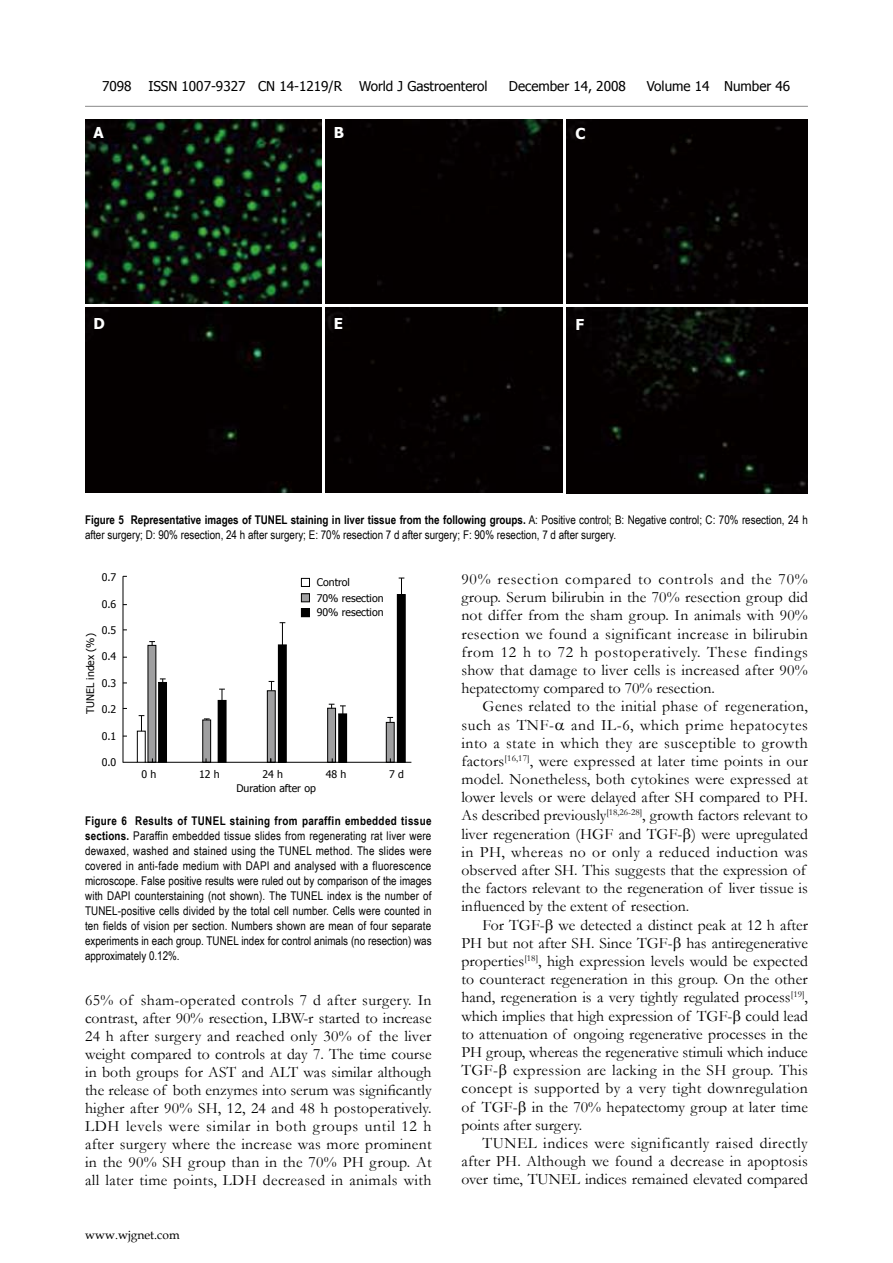
<style>
.page{position:relative;width:893px;height:1263px;background:#fff}
.page>*{position:absolute;margin:0;border:0;box-sizing:border-box;transform-origin:0 0}
.t1{font:15.75px/18.1px "Garamond";letter-spacing:.005em;color:#000;text-align:justify}
.t2{font:700 15px "Tahoma";color:#fff}
.t3{font:13.5px "Tahoma";color:#000}
.t4{font:12px/15px "Arial Narrow";color:#000;text-align:justify}
.t5{font:12px "Book Antiqua";color:#000}
.t6{font:10.5px/15.1px "Tahoma";color:#000}
.s1{font-weight:700}
</style>
<div class="page">
<hr style="left:85px;top:106px;width:723px;height:1px;background:#898989">
<div style="left:148px;top:645px;width:8px;height:117px;background:#9f9fa0"></div>
<div style="left:203px;top:720px;width:8px;height:42px;background:#9f9fa0"></div>
<div style="left:203px;top:720px;width:8px;height:42px;border:1px solid #000"></div>
<div style="left:267px;top:691px;width:8px;height:71px;background:#9f9fa0"></div>
<div style="left:267px;top:690px;width:8px;height:72px;border:1px solid #000"></div>
<div style="left:328px;top:708px;width:8px;height:54px;background:#9f9fa0"></div>
<div style="left:327px;top:708px;width:9px;height:54px;border:1px solid #000"></div>
<div style="left:386px;top:722px;width:8px;height:40px;background:#9f9fa0"></div>
<div style="left:386px;top:722px;width:8px;height:40px;border:1px solid #000"></div>
<hr style="left:123px;top:762px;width:288px;height:1px;background:#000">
<hr style="left:123px;top:576px;width:1px;height:186px;background:#000">
<div style="left:137px;top:731px;width:8px;height:31px;border:1px solid #000"></div>
<div style="left:159px;top:682px;width:8px;height:80px;background:#000"></div>
<div style="left:158px;top:682px;width:9px;height:80px;border:1px solid #000"></div>
<div style="left:218px;top:700px;width:8px;height:62px;background:#000"></div>
<div style="left:278px;top:645px;width:8px;height:117px;background:#000"></div>
<div style="left:339px;top:714px;width:8px;height:48px;background:#000"></div>
<div style="left:338px;top:714px;width:9px;height:48px;border:1px solid #000"></div>
<div style="left:397px;top:595px;width:8px;height:167px;background:#000"></div>
<svg style="left:160px;top:679px;width:6px;height:5px"></svg>
<svg style="left:219px;top:689px;width:6px;height:11px"></svg>
<svg style="left:280px;top:622px;width:5px;height:23px"></svg>
<svg style="left:269px;top:681px;width:5px;height:9px"></svg>
<svg style="left:329px;top:704px;width:5px;height:4px"></svg>
<svg style="left:340px;top:706px;width:6px;height:13px"></svg>
<svg style="left:399px;top:578px;width:5px;height:17px"></svg>
<svg style="left:387px;top:717px;width:6px;height:5px"></svg>
<svg style="left:149px;top:641px;width:6px;height:4px"></svg>
<svg style="left:139px;top:715px;width:5px;height:16px"></svg>
<div style="left:301px;top:578px;width:9px;height:9px;border:1px solid #000"></div>
<div style="left:301px;top:594px;width:8px;height:8px;background:#9f9fa0"></div>
<div style="left:301px;top:593px;width:9px;height:9px;border:1px solid #000"></div>
<div style="left:301px;top:609px;width:8px;height:8px;background:#000"></div>
<div style="left:301px;top:608px;width:9px;height:9px;border:1px solid #000"></div>
<img style="left:85px;top:119px;width:237px;height:184px">
<div style="left:326px;top:119px;width:237px;height:184px;background:#040000"></div>
<div style="left:567px;top:119px;width:240px;height:184px;background:#040000"></div>
<div style="left:85px;top:308px;width:237px;height:184px;background:#040000"></div>
<div style="left:326px;top:308px;width:237px;height:184px;background:#040000"></div>
<img style="left:567px;top:308px;width:240px;height:185px">
<p class="t3" style="left:102px;top:77px;width:31px">7098</p>
<p class="t3" style="left:148px;top:77px;width:195px">ISSN 1007-9327 CN 14-1219/R</p>
<p class="t3" style="left:359px;top:77px;width:130px">World J Gastroenterol</p>
<p class="t3" style="left:509px;top:77px;width:118px">December 14, 2008</p>
<p class="t3" style="left:647px;top:77px;width:145px">Volume 14 Number 46</p>
<p class="t2" style="left:94px;top:122px;width:12px">A</p>
<p class="t2" style="left:334px;top:122px;width:12px">B</p>
<p class="t2" style="left:575px;top:123px;width:12px">C</p>
<p class="t2" style="left:94px;top:313px;width:13px">D</p>
<p class="t2" style="left:334px;top:313px;width:11px">E</p>
<p class="t2" style="left:575px;top:314px;width:10px">F</p>
<p class="t4" style="left:85px;top:511px;width:724px"><span class="s1">Figure 5 Representative images of TUNEL staining in liver tissue from the following groups.</span> A: Positive control; B: Negative control; C: 70% resection, 24 h after surgery; D: 90% resection, 24 h after surgery; E: 70% resection 7 d after surgery; F: 90% resection, 7 d after surgery.</p>
<p class="t6" style="left:102px;top:569px;width:16px">0.7</p>
<p class="t6" style="left:102px;top:596px;width:16px">0.6</p>
<p class="t6" style="left:102px;top:622px;width:16px">0.5</p>
<p class="t6" style="left:102px;top:648px;width:16px">0.4</p>
<p class="t6" style="left:102px;top:675px;width:16px">0.3</p>
<p class="t6" style="left:102px;top:701px;width:16px">0.2</p>
<p class="t6" style="left:102px;top:728px;width:16px">0.1</p>
<p class="t6" style="left:102px;top:754px;width:16px">0.0</p>
<p class="t6" style="left:82px;top:714px;width:82px;rotate:-90deg">TUNEL index (%)</p>
<p class="t6" style="left:317px;top:574px;width:68px">Control<br>70% resection<br>90% resection</p>
<p class="t6" style="left:141px;top:766px;width:16px">0 h</p>
<p class="t6" style="left:199px;top:766px;width:22px">12 h</p>
<p class="t6" style="left:262px;top:766px;width:22px">24 h</p>
<p class="t6" style="left:326px;top:766px;width:22px">48 h</p>
<p class="t6" style="left:389px;top:766px;width:16px">7 d</p>
<p class="t6" style="left:237px;top:780px;width:81px">Duration after op</p>
<p class="t4" style="left:85px;top:813px;width:348px"><span class="s1">Figure 6 Results of TUNEL staining from paraffin embedded tissue sections.</span> Paraffin embedded tissue slides from regenerating rat liver were dewaxed, washed and stained using the TUNEL method. The slides were covered in anti-fade medium with DAPI and analysed with a fluorescence microscope. False positive results were ruled out by comparison of the images with DAPI counterstaining (not shown). The TUNEL index is the number of TUNEL-positive cells divided by the total cell number. Cells were counted in ten fields of vision per section. Numbers shown are mean of four separate experiments in each group. TUNEL index for control animals (no resection) was approximately 0.12%.</p>
<p class="t1" style="left:85px;top:990px;width:348px">65% of sham-operated controls 7 d after surgery. In contrast, after 90% resection, LBW-r started to increase 24 h after surgery and reached only 30% of the liver weight compared to controls at day 7. The time course in both groups for AST and ALT was similar although the release of both enzymes into serum was significantly higher after 90% SH, 12, 24 and 48 h postoperatively.<br>LDH levels were similar in both groups until 12 h after surgery where the increase was more prominent in the 90% SH group than in the 70% PH group. At all later time points, LDH decreased in animals with</p>
<p class="t5" style="left:85px;top:1226px;width:96px">www.wjgnet.com</p>
<p class="t1" style="left:461px;top:569px;width:348px">90% resection compared to controls and the 70% group. Serum bilirubin in the 70% resection group did not differ from the sham group. In animals with 90% resection we found a significant increase in bilirubin from 12 h to 72 h postoperatively. These findings show that damage to liver cells is increased after 90% hepatectomy compared to 70% resection.</p>
<p class="t1" style="left:461px;top:697px;width:348px;text-align:left;text-indent:21px">Genes related to the initial phase of regeneration, such as TNF- and IL-6, which prime hepatocytes into a state in which they are susceptible to growth factors<sup>[16,17]</sup>, were expressed at later time points in our model. Nonetheless, both cytokines were expressed at lower levels or were delayed after SH compared to PH.<br>As described previously<sup>[18,26-28]</sup>, growth factors relevant to liver regeneration (HGF and TGF- ) were upregulated in PH, whereas no or only a reduced induction was observed after SH. This suggests that the expression of the factors relevant to the regeneration of liver tissue is influenced by the extent of resection.</p>
<p class="t1" style="left:461px;top:915px;width:348px;text-indent:21px">For TGF- we detected a distinct peak at 12 h after PH but not after SH. Since TGF- has antiregenerative properties<sup>[18]</sup>, high expression levels would be expected to counteract regeneration in this group. On the other hand, regeneration is a very tightly regulated process<sup>[19]</sup>, which implies that high expression of TGF- could lead to attenuation of ongoing regenerative processes in the PH group, whereas the regenerative stimuli which induce TGF- expression are lacking in the SH group. This concept is supported by a very tight downregulation of TGF- in the 70% hepatectomy group at later time points after surgery.</p>
<p class="t1" style="left:461px;top:1133px;width:348px;text-indent:21px">TUNEL indices were significantly raised directly after PH. Although we found a decrease in apoptosis over time, TUNEL indices remained elevated compared</p>
</div>
